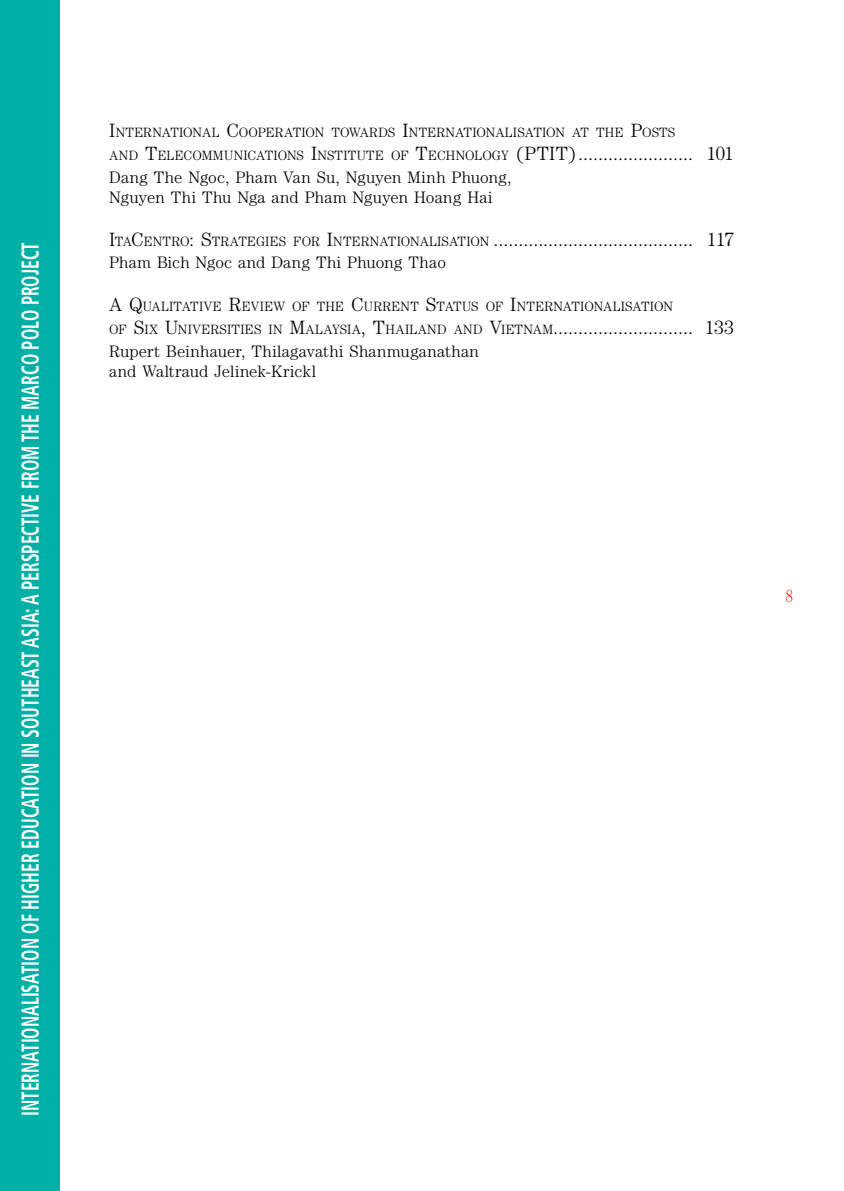
<style>
.page{position:relative;width:844px;height:1191px;background:#fff}
.page>*{position:absolute;margin:0;border:0;box-sizing:border-box;transform-origin:0 0}
.t1{font:700 condensed 24.5px "Frutiger LT Std";color:#fff;scale:.71 1}
.indicecapitulo{font:300 19.25px "Century Std";letter-spacing:-.055em;color:#000}
.t2{font:300 condensed 17.5px "Century Std";color:#ee2e24}
.indicesAUTORES{font:300 16.62px/19.9px "Century Std";letter-spacing:.01em;color:#000}
.indicecapitulo-2{font:300 13.47px/23.1px "Century Std";letter-spacing:.01em;color:#000}
.s1{font-size:19.25px}
.s2{font-size:13.47px}
</style>
<div class="page">
<div style="left:0;top:0;width:60px;height:1191px;background:#00afa5"></div>
<p class="t1" style="left:16px;top:1116px;width:1232px;rotate:-90deg">INTERNATIONALISATION OF HIGHER EDUCATION IN SOUTHEAST ASIA: A PERSPECTIVE FROM THE MARCO POLO PROJECT</p>
<p class="indicecapitulo-2" style="left:109px;top:121px;width:566px"><span class="s1">I</span>NTERNATIONAL <span class="s1">C</span>OOPERATION TOWARDS <span class="s1">I</span>NTERNATIONALISATION AT THE <span class="s1">P</span>OSTS<br>AND <span class="s1">T</span>ELECOMMUNICATIONS <span class="s1">I</span>NSTITUTE OF <span class="s1">T</span>ECHNOLOGY <span class="s1">(PTIT</span></p>
<p class="indicecapitulo" style="left:568px;top:143px;width:167px">)....................... 101</p>
<p class="indicesAUTORES" style="left:109px;top:167px;width:403px">Dang The Ngoc, Pham Van Su, Nguyen Minh Phuong,<br>Nguyen Thi Thu Nga and Pham Nguyen Hoang Hai</p>
<p class="indicecapitulo" style="left:109px;top:228px;width:626px">I<span class="s2">TA</span>C<span class="s2">ENTRO</span>: S<span class="s2">TRATEGIES FOR</span> I<span class="s2">NTERNATIONALISATION</span> ........................................ 117</p>
<p class="indicesAUTORES" style="left:109px;top:252px;width:338px">Pham Bich Ngoc and Dang Thi Phuong Thao</p>
<p class="indicecapitulo-2" style="left:109px;top:295px;width:626px"><span class="s1">A Q</span>UALITATIVE <span class="s1">R</span>EVIEW OF THE <span class="s1">C</span>URRENT <span class="s1">S</span>TATUS OF <span class="s1">I</span>NTERNATIONALISATION<br>OF <span class="s1">S</span>IX <span class="s1">U</span>NIVERSITIES IN <span class="s1">M</span>ALAYSIA<span class="s1">, T</span>HAILAND AND <span class="s1">V</span>IETNAM<span class="s1">............................ 133</span></p>
<p class="indicesAUTORES" style="left:109px;top:341px;width:371px">Rupert Beinhauer, Thilagavathi Shanmuganathan and Waltraud Jelinek-Krickl</p>
<p class="t2" style="left:785px;top:585px;width:9px">8</p>
</div>
